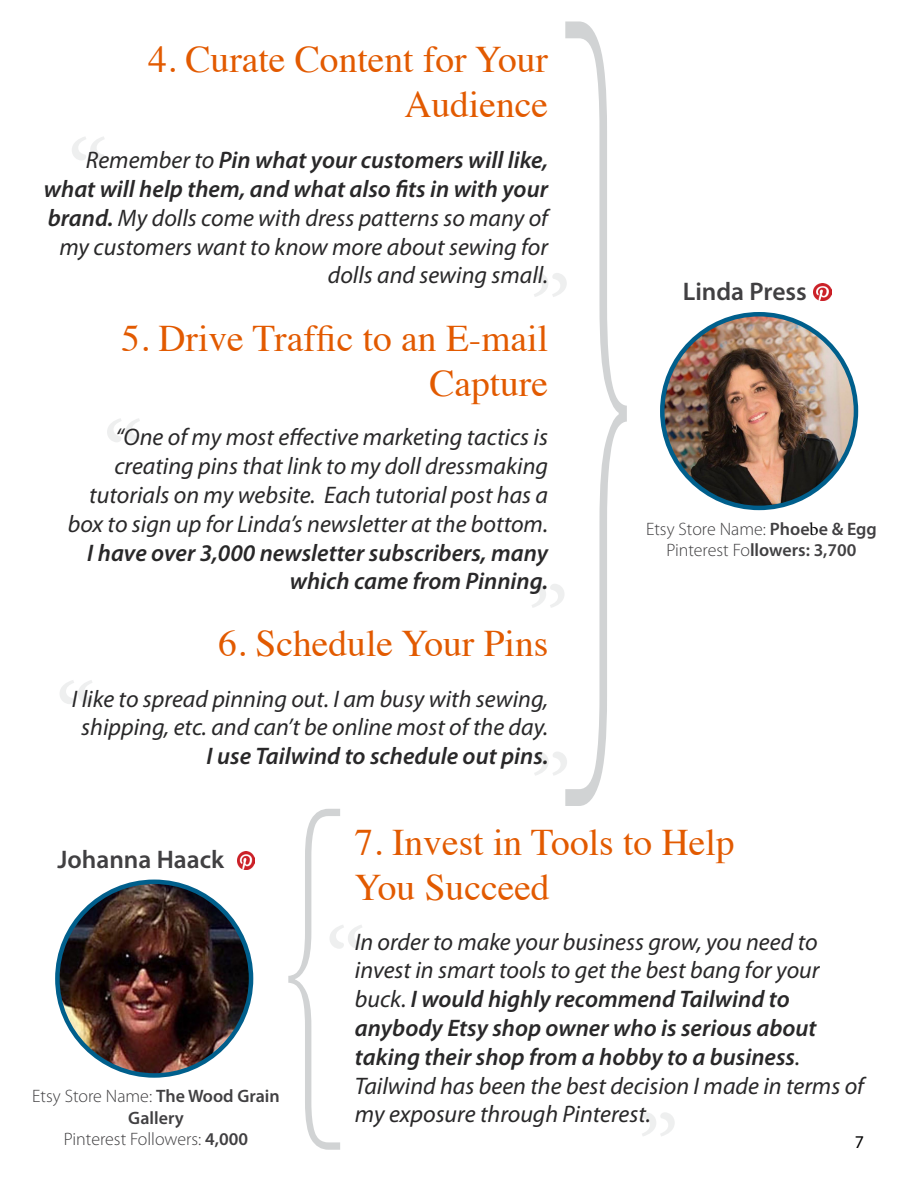
<style>
.page{position:relative;width:918px;height:1188px;background:#fff}
.page>*{position:absolute;margin:0;border:0;box-sizing:border-box;transform-origin:0 0}
.t1{font:200 883.5px "Avenir Next Condensed";color:#d1d3d4;scale:.39 1}
.t2{font:200 384px "Avenir Next Condensed";color:#d1d3d4;scale:.75 1}
.t3{font:105px "Minion Pro";color:#d5d7d8}
.t4{font:37.5px/45px "Times";color:#e25a00;text-align:right}
.t5{font:600 25.5px "Myriad Pro";color:#414042}
.t6{font:italic 24px/28.8px "Myriad Pro";color:#292829;text-align:right}
.t7{font:italic 600 24px/28.8px "Myriad Pro";color:#292829;text-align:right}
.t8{font:300 18px/21.6px "Myriad Pro";color:#414042;text-align:center}
.t9{font:18px "Myriad Pro";color:#000}
.s1{font-weight:600}
.s2{font-family:"Minion Pro";font-weight:400;color:#000}
</style>
<div class="page">
<img style="left:57px;top:882px;width:194px;height:193px;border-radius:97px">
<div style="left:55px;top:880px;width:198px;height:198px;border:4px solid #005f8c;border-radius:50%"></div>
<img style="left:237px;top:852px;width:18px;height:17px">
<img style="left:662px;top:314px;width:194px;height:194px;border-radius:97px">
<div style="left:660px;top:312px;width:198px;height:198px;border:4px solid #005f8c;border-radius:50%"></div>
<img style="left:813px;top:283px;width:18px;height:18px">
<h1 class="t1" style="left:548px;top:-167px;width:203px">}</h1>
<h3 class="t4" style="left:148px;top:34px;width:402px">4. Curate Content for Your<br>Audience</h3>
<h3 class="t3" style="left:67px;top:108px;width:43px">“</h3>
<p class="t6" style="left:44px;top:145px;width:506px">Remember to <span class="s1">Pin what your customers will like, what will help them, and what also fits in with your brand.</span> My dolls come with dress patterns so many of my customers want to know more about sewing for dolls and sewing small.</p>
<h3 class="t3" style="left:571px;top:326px;width:43px;rotate:-180deg">“</h3>
<h3 class="t4" style="left:121px;top:313px;width:429px">5. Drive Traffic to an E-mail<br>Capture</h3>
<h3 class="t3" style="left:103px;top:389px;width:43px">“</h3>
<p class="t6" style="left:68px;top:422px;width:482px">“One of my most effective marketing tactics is creating pins that link to my doll dressmaking tutorials on my website. Each tutorial post has a box to sign up for Linda’s newsletter at the bottom.</p>
<p class="t7" style="left:87px;top:537px;width:462px">I have over 3,000 newsletter subscribers, many which came from Pinning.</p>
<h3 class="t4" style="left:218px;top:618px;width:332px">6. Schedule Your Pins</h3>
<p class="t6" style="left:72px;top:684px;width:478px">I like to spread pinning out. I am busy with sewing,</p>
<h3 class="t3" style="left:572px;top:804px;width:43px;rotate:-180deg">“</h3>
<h3 class="t3" style="left:569px;top:637px;width:43px;rotate:-180deg">“</h3>
<h3 class="t3" style="left:55px;top:651px;width:43px">“</h3>
<p class="t6" style="left:81px;top:713px;width:469px">shipping, etc. and can’t be online most of the day.</p>
<p class="t7" style="left:207px;top:741px;width:343px">I use Tailwind to schedule out pins.</p>
<p class="t5" style="left:683px;top:275px;width:125px">Linda Press</p>
<p class="t8" style="left:646px;top:518px;width:232px">Etsy Store Name: <span class="s1">Phoe</span><span class="s2">b</span><span class="s1">e &amp; Egg<br></span>Pinterest Fo<span class="s1">llowers: 3,700</span></p>
<p class="t5" style="left:57px;top:843px;width:168px">Johanna Haack</p>
<p class="t8" style="left:32px;top:1085px;width:249px">Etsy Store Name: <span class="s1">The Wood Grain<br>Gallery<br></span>Pinterest Followers: <span class="s1">4,000</span></p>
<h2 class="t2" style="left:355px;top:1232px;width:90px;rotate:-180deg">}</h2>
<h3 class="t4" style="left:355px;top:816px;width:382px;text-align:left">7. Invest in Tools to Help<br>You Succeed</h3>
<p class="t6" style="left:355px;top:927px;width:511px;text-align:left">In order to make your business grow, you need to invest in smart tools to get the best bang for your buck. <span class="s1">I would highly recommend Tailwind to anybody Etsy shop owner who is serious about taking their shop from a hobby to a business</span>.<br>Tailwind has been the best decision I made in terms of my exposure through Pinterest.</p>
<h3 class="t3" style="left:325px;top:896px;width:43px">“</h3>
<h3 class="t3" style="left:679px;top:1165px;width:43px;rotate:-180deg">“</h3>
<p class="t9" style="left:855px;top:1130px;width:11px">7</p>
</div>
